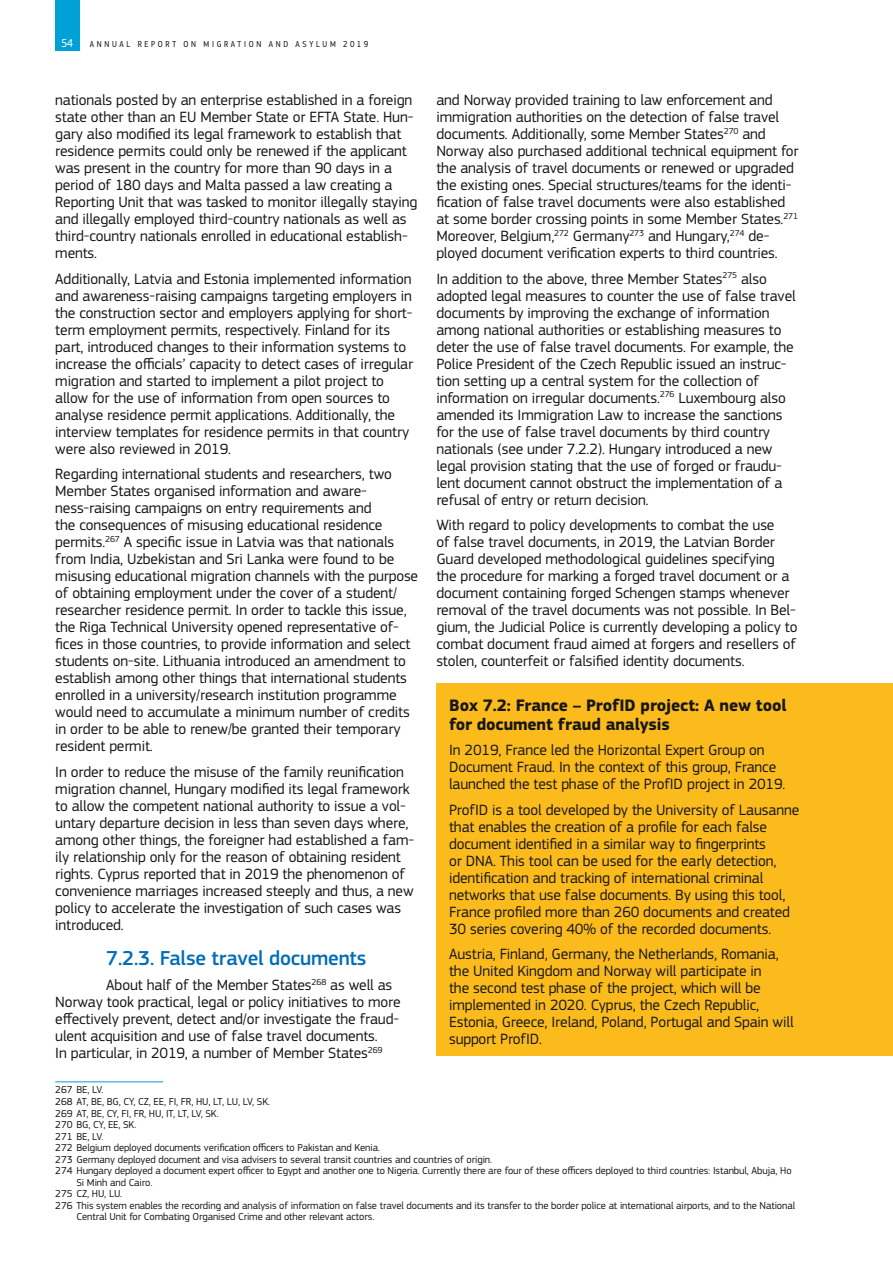
<style>
.page{position:relative;width:893px;height:1263px;background:#fff}
.page>*{position:absolute;margin:0;border:0;box-sizing:border-box;transform-origin:0 0}
.t1{font:500 21px "EC Square Sans Pro";letter-spacing:-.01em;color:#006db7}
.t2{font:700 17.25px/18.9px "EC Square Sans Pro";letter-spacing:-.01em;color:#181716}
.t3{font:15.45px/17px "EC Square Sans Pro";letter-spacing:-.01em;color:#181716}
.t4{font:12px "EC Square Sans Cond Pro";color:#fff}
.t5{font:10.5px "EC Square Sans Pro";letter-spacing:-.01em;color:#181716}
.t6{font:9px "EC Square Sans Cond Pro";letter-spacing:.3em;color:#181716}
.t7{font:9px "EC Square Sans Pro";letter-spacing:-.015em;color:#181716}
</style>
<div class="page">
<div style="left:55px;top:0;width:24px;height:51px;background:#00a1d7"></div>
<hr style="left:55px;top:1081px;width:108px;height:1px;background:#00a1d7">
<div style="left:436px;top:683px;width:457px;height:59px;background:#fbbb1d"></div>
<div style="left:436px;top:728px;width:457px;height:73px;background:#fbbb1d"></div>
<div style="left:436px;top:788px;width:457px;height:158px;background:#fbbb1d"></div>
<div style="left:436px;top:932px;width:457px;height:124px;background:#fbbb1d"></div>
<p class="t4" style="left:62px;top:36px;width:13px">54</p>
<p class="t6" style="left:90px;top:39px;width:280px">ANNUAL REPORT ON MIGRATION AND ASYLUM 2019</p>
<p class="t3" style="left:55px;top:92px;width:363px">nationals posted by an enterprise established in a foreign state other than an EU Member State or EFTA State. Hun&shy;gary also modified its legal framework to establish that residence permits could only be renewed if the applicant was present in the country for more than 90 days in a period of 180 days and Malta passed a law creating a Reporting Unit that was tasked to monitor illegally staying and illegally employed third-country nationals as well as third-country nationals enrolled in educational establish&shy;ments.</p>
<p class="t3" style="left:55px;top:270px;width:359px">Additionally, Latvia and Estonia implemented information and awareness-raising campaigns targeting employers in the construction sector and employers applying for short&shy;term employment permits, respectively. Finland for its part, introduced changes to their information systems to increase the officials’ capacity to detect cases of irregular migration and started to implement a pilot project to allow for the use of information from open sources to analyse residence permit applications. Additionally, the interview templates for residence permits in that country were also reviewed in 2019.</p>
<p class="t3" style="left:55px;top:466px;width:364px">Regarding international students and researchers, two Member States organised information and aware&shy;ness-raising campaigns on entry requirements and<br>the consequences of misusing educational residence permits. A specific issue in Latvia was that nationals from India, Uzbekistan and Sri Lanka were found to be misusing educational migration channels with the purpose of obtaining employment under the cover of a student/ researcher residence permit. In order to tackle this issue, the Riga Technical University opened representative of&shy;fices in those countries, to provide information and select students on-site. Lithuania introduced an amendment to establish among other things that international students enrolled in a university/research institution programme would need to accumulate a minimum number of credits in order to be able to renew/be granted their temporary resident permit.</p>
<p class="t7" style="left:105px;top:534px;width:16px">267</p>
<p class="t3" style="left:55px;top:763px;width:360px">In order to reduce the misuse of the family reunification migration channel, Hungary modified its legal framework to allow the competent national authority to issue a vol&shy;untary departure decision in less than seven days where, among other things, the foreigner had established a fam&shy;ily relationship only for the reason of obtaining resident rights. Cyprus reported that in 2019 the phenomenon of convenience marriages increased steeply and thus, a new policy to accelerate the investigation of such cases was introduced.</p>
<h3 class="t1" style="left:106px;top:946px;width:262px">7.2.3. False travel documents</h3>
<p class="t3" style="left:55px;top:977px;width:347px;text-indent:51px">About half of the Member States as well as Norway took practical, legal or policy initiatives to more effectively prevent, detect and/or investigate the fraud&shy;ulent acquisition and use of false travel documents.<br>In particular, in 2019, a number of Member States<sup>269</sup></p>
<p class="t7" style="left:312px;top:977px;width:16px">268</p>
<p class="t3" style="left:436px;top:92px;width:364px">and Norway provided training to law enforcement and immigration authorities on the detection of false travel documents. Additionally, some Member States and Norway also purchased additional technical equipment for the analysis of travel documents or renewed or upgraded the existing ones. Special structures/teams for the identi&shy;fication of false travel documents were also established at some border crossing points in some Member States.<br>Moreover, Belgium, Germany and Hungary, de&shy;ployed document verification experts to third countries.</p>
<p class="t7" style="left:724px;top:126px;width:16px">270</p>
<p class="t7" style="left:783px;top:211px;width:16px">271</p>
<p class="t7" style="left:554px;top:228px;width:16px">272</p>
<p class="t7" style="left:629px;top:228px;width:16px">273</p>
<p class="t7" style="left:730px;top:228px;width:16px">274</p>
<p class="t7" style="left:722px;top:270px;width:16px">275</p>
<p class="t3" style="left:436px;top:270px;width:361px">In addition to the above, three Member States also adopted legal measures to counter the use of false travel documents by improving the exchange of information among national authorities or establishing measures to deter the use of false travel documents. For example, the Police President of the Czech Republic issued an instruc&shy;tion setting up a central system for the collection of information on irregular documents. Luxembourg also amended its Immigration Law to increase the sanctions for the use of false travel documents by third country nationals (see under 7.2.2). Hungary introduced a new legal provision stating that the use of forged or fraudu&shy;lent document cannot obstruct the implementation of a refusal of entry or return decision.</p>
<p class="t7" style="left:660px;top:389px;width:16px">276</p>
<p class="t3" style="left:436px;top:517px;width:363px">With regard to policy developments to combat the use<br>of false travel documents, in 2019, the Latvian Border Guard developed methodological guidelines specifying the procedure for marking a forged travel document or a document containing forged Schengen stamps whenever removal of the travel documents was not possible. In Bel&shy;gium, the Judicial Police is currently developing a policy to combat document fraud aimed at forgers and resellers of stolen, counterfeit or falsified identity documents.</p>
<h5 class="t2" style="left:449px;top:696px;width:339px">Box 7.2: France – ProfID project: A new tool for document fraud analysis</h5>
<p class="t3" style="left:449px;top:741px;width:338px">In 2019, France led the Horizontal Expert Group on<br>Document Fraud. In the context of this group, France launched the test phase of the ProfID project in 2019.</p>
<p class="t3" style="left:449px;top:801px;width:352px">ProfID is a tool developed by the University of Lausanne that enables the creation of a profile for each false document identified in a similar way to fingerprints<br>or DNA. This tool can be used for the early detection, identification and tracking of international criminal networks that use false documents. By using this tool, France profiled more than 260 documents and created 30 series covering 40% of the recorded documents.</p>
<p class="t3" style="left:449px;top:945px;width:346px">Austria, Finland, Germany, the Netherlands, Romania, the United Kingdom and Norway will participate in<br>the second test phase of the project, which will be implemented in 2020. Cyprus, the Czech Republic, Estonia, Greece, Ireland, Poland, Portugal and Spain will support ProfID.</p>
<p class="t5" style="left:55px;top:1084px;width:50px">267 BE, LV.</p>
<p class="t5" style="left:55px;top:1095px;width:216px">268 AT, BE, BG, CY, CZ, EE, FI, FR, HU, LT, LU, LV, SK.</p>
<p class="t5" style="left:55px;top:1107px;width:165px">269 AT, BE, CY, FI, FR, HU, IT, LT, LV, SK.</p>
<p class="t5" style="left:55px;top:1118px;width:83px">270 BG, CY, EE, SK.</p>
<p class="t5" style="left:55px;top:1130px;width:50px">271 BE, LV.</p>
<p class="t5" style="left:55px;top:1141px;width:326px">272 Belgium deployed documents verification officers to Pakistan and Kenia.</p>
<p class="t5" style="left:55px;top:1153px;width:438px">273 Germany deployed document and visa advisers to several transit countries and countries of origin.</p>
<p class="t5" style="left:55px;top:1165px;width:738px">274 Hungary deployed a document expert officer to Egypt and another one to Nigeria. Currently there are four of these officers deployed to third countries: Istanbul, Abuja, Ho</p>
<p class="t5" style="left:77px;top:1176px;width:77px">Si Minh and Cairo.</p>
<p class="t5" style="left:55px;top:1188px;width:68px">275 CZ, HU, LU.</p>
<p class="t5" style="left:55px;top:1199px;width:741px">276 This system enables the recording and analysis of information on false travel documents and its transfer to the border police at international airports, and to the National</p>
<p class="t5" style="left:77px;top:1211px;width:299px">Central Unit for Combating Organised Crime and other relevant actors.</p>
</div>
